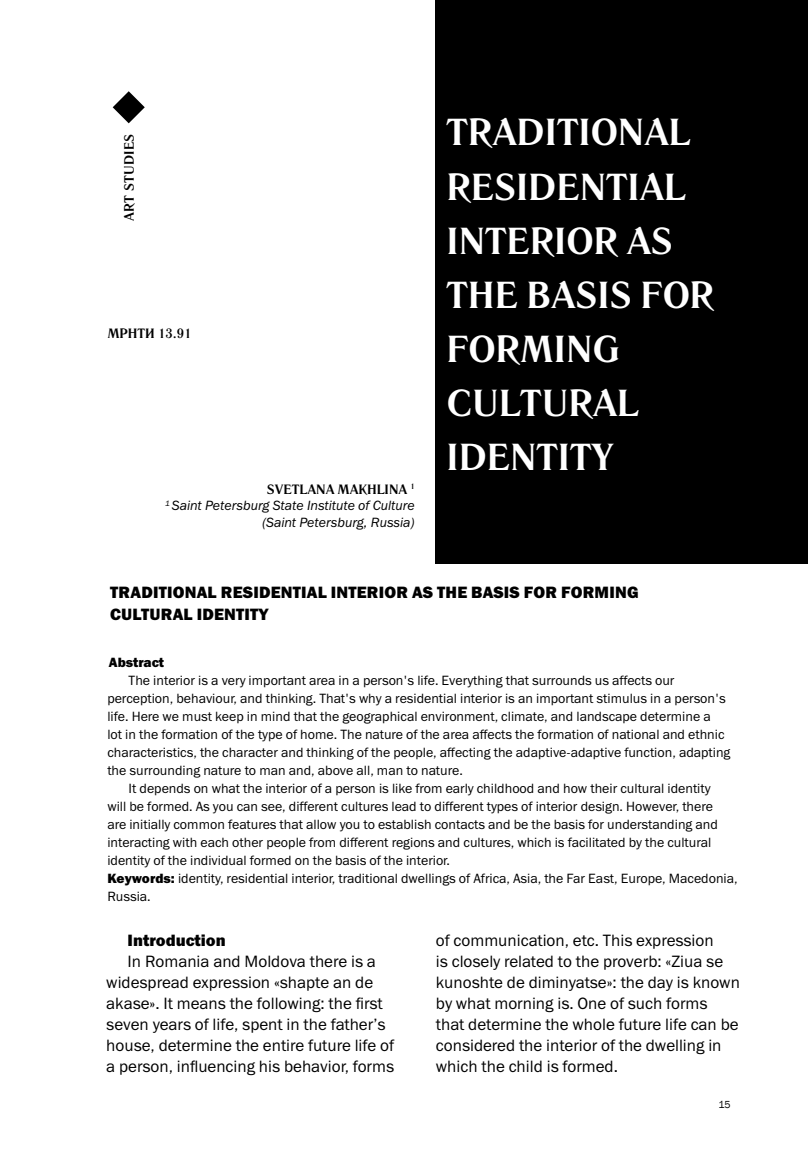
<style>
.page{position:relative;width:808px;height:1149px;background:#fff}
.page>*{position:absolute;margin:0;border:0;box-sizing:border-box;transform-origin:0 0}
.t1{font:700 37.5px/54px "Literaturnaya C";color:#fff}
.t2{font:16.5px/21px "Franklin Gothic ITC";color:#000}
.t3{font:800 16.5px/22.5px "Franklin Gothic ITC";letter-spacing:.01em;color:#000}
.t4{font:13.5px/18px "Franklin Gothic ITC";color:#000}
.t5{font:italic 13.5px/16.5px "Franklin Gothic ITC";color:#000;text-align:right}
.t6{font:700 13.5px "Literaturnaya C";color:#000}
.t7{font:700 13.5px "Literaturnaya";letter-spacing:.025em;color:#000}
.t8{font:800 13.5px "Franklin Gothic ITC";color:#000}
.t9{font:10.5px "Franklin Gothic";color:#000}
.s1{font-weight:800}
</style>
<div class="page">
<div style="left:436px;top:0;width:372px;height:563px;background:#000"></div>
<svg style="left:113px;top:91px;width:32px;height:32px"></svg>
<p class="t7" style="left:121px;top:221px;width:88px;rotate:-90deg">ART STUDIES</p>
<p class="t6" style="left:107px;top:325px;width:85px">МРНТИ 13.91</p>
<p class="t6" style="left:267px;top:481px;width:149px">SVETLANA MAKHLINA <sup>1</sup></p>
<p class="t5" style="left:165px;top:498px;width:251px"><sup>1</sup> Saint Petersburg State Institute of Culture (Saint Petersburg, Russia)</p>
<h1 class="t1" style="left:446px;top:105px;width:269px">TRADITIONAL<br>RESIDENTIAL<br>INTERIOR AS<br>THE BASIS FOR<br>FORMING<br>CULTURAL<br>IDENTITY</h1>
<p class="t3" style="left:110px;top:581px;width:530px">TRADITIONAL RESIDENTIAL INTERIOR AS THE BASIS FOR FORMING<br>CULTURAL IDENTITY</p>
<p class="t8" style="left:109px;top:653px;width:57px">Abstract</p>
<p class="t4" style="left:107px;top:670px;width:625px;text-indent:21px">The interior is a very important area in a person's life. Everything that surrounds us affects our perception, behaviour, and thinking. That's why a residential interior is an important stimulus in a person's life. Here we must keep in mind that the geographical environment, climate, and landscape determine a<br>lot in the formation of the type of home. The nature of the area affects the formation of national and ethnic characteristics, the character and thinking of the people, affecting the adaptive-adaptive function, adapting the surrounding nature to man and, above all, man to nature.</p>
<p class="t4" style="left:107px;top:778px;width:632px;text-indent:21px">It depends on what the interior of a person is like from early childhood and how their cultural identity<br>will be formed. As you can see, different cultures lead to different types of interior design. However, there<br>are initially common features that allow you to establish contacts and be the basis for understanding and interacting with each other people from different regions and cultures, which is facilitated by the cultural identity of the individual formed on the basis of the interior.<br><span class="s1">Keywords:</span> identity, residential interior, traditional dwellings of Africa, Asia, the Far East, Europe, Macedonia, Russia.</p>
<p class="t3" style="left:128px;top:928px;width:100px">Introduction</p>
<p class="t2" style="left:106px;top:950px;width:289px;text-indent:21px">In Romania and Moldova there is a widespread expression «shapte an de akase». It means the following: the first seven years of life, spent in the father’s house, determine the entire future life of a person, influencing his behavior, forms</p>
<p class="t2" style="left:436px;top:929px;width:306px">of communication, etc. This expression<br>is closely related to the proverb: «Ziua se kunoshte de diminyatse»: the day is known by what morning is. One of such forms that determine the whole future life can be considered the interior of the dwelling in which the child is formed.</p>
<p class="t9" style="left:718px;top:1098px;width:14px">15</p>
</div>
